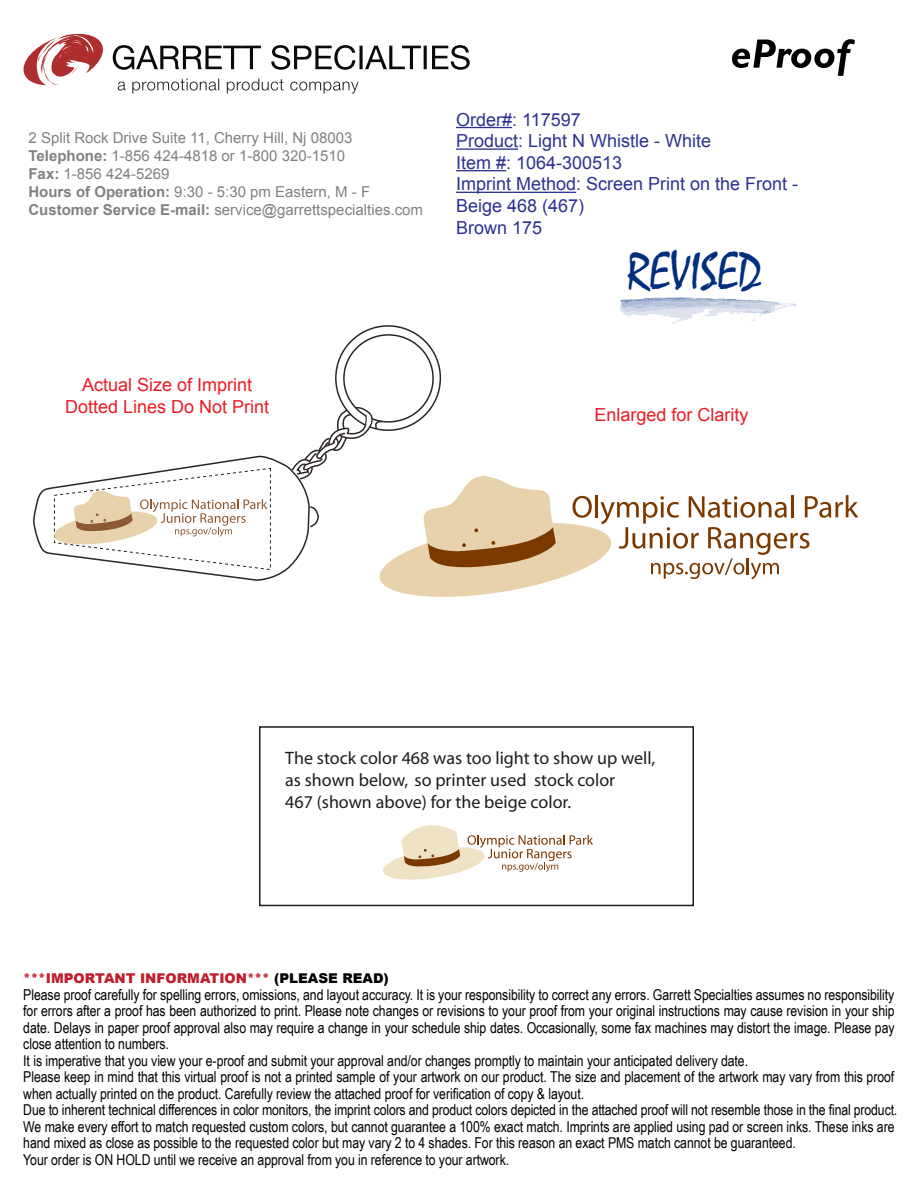
<style>
.page{position:relative;width:918px;height:1188px;background:#fff}
.page>*{position:absolute;margin:0;border:0;box-sizing:border-box;transform-origin:0 0}
.t1{font:53.4px "Mistral";color:#002f7f;scale:.91 1}
.t2{font:18px/21.6px "Arial";color:#2e3191}
.t3{font:18px/21.6px "Myriad";color:#1d1d1b}
.t4{font:18px/21.6px "Arial";color:#ec1c24;text-align:center}
.t5{font:15px/16.5px "Arial Narrow";letter-spacing:-.005em;color:#000}
.t6{font:15px/18px "Arial";color:#808184}
.t7{font:900 13.5px "Arial";color:#be1e2d}
.s1{font-weight:700}
.s2{color:#000}
</style>
<div class="page">
<hr style="left:456px;top:127px;width:56px;height:1px;background:#2e3191">
<hr style="left:456px;top:148px;width:62px;height:2px;background:#2e3191">
<hr style="left:456px;top:170px;width:50px;height:1px;background:#2e3191">
<hr style="left:456px;top:192px;width:120px;height:1px;background:#2e3191">
<svg style="left:23px;top:33px;width:80px;height:53px"></svg>
<svg style="left:113px;top:45px;width:357px;height:25px"></svg>
<svg style="left:118px;top:79px;width:241px;height:14px"></svg>
<svg style="left:732px;top:39px;width:123px;height:37px"></svg>
<svg style="left:620px;top:297px;width:176px;height:27px"></svg>
<svg style="left:383px;top:825px;width:210px;height:55px"></svg>
<div style="left:259px;top:726px;width:435px;height:180px;border:2px solid #1d1d1b"></div>
<div style="left:343px;top:334px;width:91px;height:89px;border:2px solid #2b2523;border-radius:50%"></div>
<svg style="left:33px;top:407px;width:825px;height:190px"></svg>
<p class="t6" style="left:28px;top:128px;width:396px">2 Split Rock Drive Suite 11, Cherry Hill, Nj 08003<br><span class="s1">Telephone:</span> 1-856 424-4818 or 1-800 320-1510<br><span class="s1">Fax:</span> 1-856 424-5269<br><span class="s1">Hours of Operation:</span> 9:30 - 5:30 pm Eastern, M - F <span class="s1">Customer Service E-mail:</span> service@garrettspecialties.com</p>
<p class="t4" style="left:65px;top:375px;width:206px">Actual Size of Imprint<br>Dotted Lines Do Not Print</p>
<p class="t2" style="left:456px;top:109px;width:344px">Order#: 117597<br>Product: Light N Whistle - White<br>Item #: 1064-300513<br>Imprint Method: Screen Print on the Front -<br>Beige 468 (467)<br>Brown 175</p>
<h1 class="t1" style="left:627px;top:240px;width:149px">REVISED</h1>
<p class="t4" style="left:595px;top:404px;width:156px">Enlarged for Clarity</p>
<p class="t3" style="left:285px;top:748px;width:372px">The stock color 468 was too light to show up well, as shown below, so printer used stock color<br>467 (shown above) for the beige color.</p>
<p class="t7" style="left:23px;top:969px;width:367px">***IMPORTANT INFORMATION*** <span class="s2">(PLEASE READ)</span></p>
<p class="t5" style="left:23px;top:986px;width:876px">Please proof carefully for spelling errors, omissions, and layout accuracy. It is your responsibility to correct any errors. Garrett Specialties assumes no responsibility for errors after a proof has been authorized to print. Please note changes or revisions to your proof from your original instructions may cause revision in your ship date. Delays in paper proof approval also may require a change in your schedule ship dates. Occasionally, some fax machines may distort the image. Please pay close attention to numbers.<br>It is imperative that you view your e-proof and submit your approval and/or changes promptly to maintain your anticipated delivery date.<br>Please keep in mind that this virtual proof is not a printed sample of your artwork on our product. The size and placement of the artwork may vary from this proof when actually printed on the product. Carefully review the attached proof for verification of copy &amp; layout.<br>Due to inherent technical differences in color monitors, the imprint colors and product colors depicted in the attached proof will not resemble those in the final product.<br>We make every effort to match requested custom colors, but cannot guarantee a 100% exact match. Imprints are applied using pad or screen inks. These inks are hand mixed as close as possible to the requested color but may vary 2 to 4 shades. For this reason an exact PMS match cannot be guaranteed.<br>Your order is ON HOLD until we receive an approval from you in reference to your artwork.</p>
</div>
